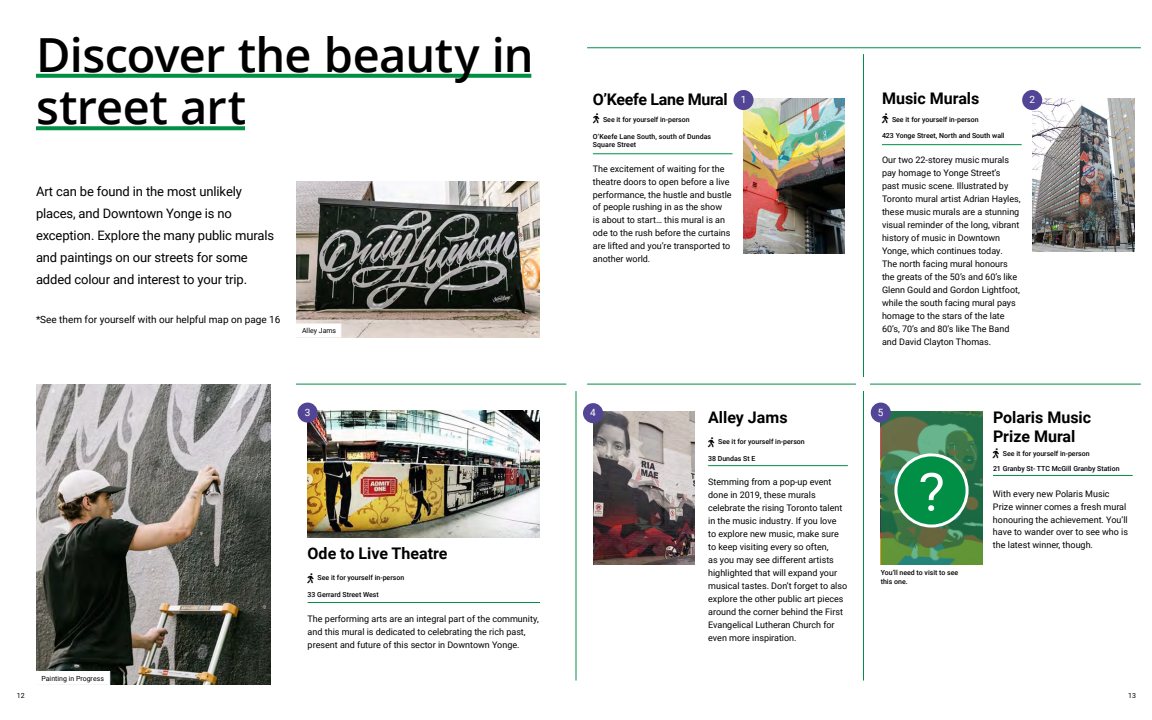
<style>
.page{position:relative;width:1152px;height:720px;background:#fff}
.page>*{position:absolute;margin:0;border:0;box-sizing:border-box;transform-origin:0 0}
.t1{font:52.7px "Roboto Mono";color:#fff}
.t2{font:600 47px/52px "Open Sans";letter-spacing:-.015em;color:#000}
.t3{font:700 16px/19.2px "Roboto";color:#000}
.t4{font:700 16px "Roboto";letter-spacing:-.02em;color:#000}
.t5{font:13px/22px "Roboto";letter-spacing:-.01em;color:#000}
.t6{font:10px "Roboto";color:#000}
.t7{font:10px "Font Awesome 5 Pro Solid";color:#000}
.t8{font:10px "Roboto";color:#fff}
.t9{font:9px/13px "Roboto";color:#000}
.t10{font:500 7px/8.4px "Roboto";color:#000}
.t11{font:7px "Roboto";color:#000}
</style>
<div class="page">
<svg style="left:881px;top:411px;width:101px;height:153px;background:#497f51"></svg>
<img style="left:744px;top:98px;width:101px;height:156px">
<img style="left:308px;top:411px;width:232px;height:126px">
<img style="left:593px;top:411px;width:101px;height:153px">
<img style="left:1033px;top:98px;width:101px;height:153px">
<hr style="left:863px;top:54px;width:1px;height:627px;background:#008f44">
<hr style="left:576px;top:391px;width:1px;height:290px;background:#008f44">
<hr style="left:587px;top:384px;width:554px;height:1px;background:#008f44">
<hr style="left:587px;top:48px;width:554px;height:1px;background:#008f44">
<hr style="left:294px;top:384px;width:272px;height:1px;background:#008f44">
<hr style="left:593px;top:154px;width:140px;height:1px;background:#008f44">
<hr style="left:308px;top:602px;width:232px;height:1px;background:#008f44">
<hr style="left:708px;top:465px;width:140px;height:1px;background:#008f44">
<hr style="left:882px;top:144px;width:140px;height:1px;background:#008f44">
<hr style="left:993px;top:475px;width:140px;height:1px;background:#008f44">
<div style="left:856px;top:377px;width:14px;height:14px;background:#fff"></div>
<div style="left:282px;top:377px;width:14px;height:14px;background:#fff"></div>
<div style="left:734px;top:90px;width:20px;height:20px;background:#534596;border-radius:50%"></div>
<div style="left:1022px;top:90px;width:20px;height:20px;background:#534596;border-radius:50%"></div>
<div style="left:298px;top:403px;width:20px;height:20px;background:#534596;border-radius:50%"></div>
<div style="left:583px;top:403px;width:20px;height:20px;background:#534596;border-radius:50%"></div>
<div style="left:871px;top:403px;width:20px;height:20px;background:#534596;border-radius:50%"></div>
<div style="left:896px;top:455px;width:71px;height:71px;background:#008f44;border-radius:50%"></div>
<div style="left:894px;top:453px;width:75px;height:75px;border:3px solid #fff;border-radius:50%"></div>
<img style="left:296px;top:182px;width:244px;height:155px">
<img style="left:36px;top:384px;width:235px;height:301px">
<div style="left:35px;top:671px;width:75px;height:14px;background:#fff;border:1px solid #fff"></div>
<div style="left:296px;top:324px;width:45px;height:13px;background:#fff"></div>
<svg style="left:36px;top:74px;width:495px;height:4px;background:#0e954e"></svg>
<svg style="left:36px;top:126px;width:209px;height:4px"></svg>
<h2 class="t2" style="left:36px;top:28px;width:499px">Discover the beauty in street art</h2>
<h3 class="t5" style="left:36px;top:180px;width:240px">Art can be found in the most unlikely places, and Downtown Yonge is no exception. Explore the many public murals and paintings on our streets for some added colour and interest to your trip.</h3>
<p class="t6" style="left:36px;top:312px;width:246px">*See them for yourself with our helpful map on page 16</p>
<p class="t11" style="left:302px;top:326px;width:36px">Alley Jams</p>
<h3 class="t4" style="left:593px;top:88px;width:136px">O’Keefe Lane Mural</h3>
<h3 class="t3" style="left:882px;top:88px;width:99px">Music Murals</h3>
<p class="t8" style="left:741px;top:93px;width:7px">1</p>
<p class="t8" style="left:1029px;top:93px;width:7px">2</p>
<p class="t7" style="left:593px;top:113px;width:8px">●■</p>
<p class="t7" style="left:882px;top:113px;width:8px">●■</p>
<p class="t10" style="left:603px;top:115px;width:88px">See it for yourself in-person</p>
<p class="t10" style="left:892px;top:115px;width:88px">See it for yourself in-person</p>
<p class="t10" style="left:593px;top:132px;width:120px">O’Keefe Lane South, south of Dundas<br>Square Street</p>
<p class="t9" style="left:593px;top:161px;width:140px">The excitement of waiting for the theatre doors to open before a live performance, the hustle and bustle of people rushing in as the show<br>is about to start… this mural is an ode to the rush before the curtains are lifted and you’re transported to another world.</p>
<p class="t10" style="left:882px;top:131px;width:124px">423 Yonge Street, North and South wall</p>
<p class="t9" style="left:882px;top:153px;width:140px">Our two 22-storey music murals pay homage to Yonge Street’s<br>past music scene. Illustrated by<br>Toronto mural artist Adrian Hayles, these music murals are a stunning visual reminder of the long, vibrant history of music in Downtown<br>Yonge, which continues today.<br>The north facing mural honours the greats of the 50’s and 60’s like<br>Glenn Gould and Gordon Lightfoot, while the south facing mural pays homage to the stars of the late<br>60’s, 70’s and 80’s like The Band and David Clayton Thomas.</p>
<p class="t11" style="left:41px;top:673px;width:64px">Painting in Progress</p>
<p class="t8" style="left:305px;top:405px;width:7px">3</p>
<p class="t8" style="left:590px;top:406px;width:7px">4</p>
<p class="t8" style="left:878px;top:405px;width:7px">5</p>
<h3 class="t3" style="left:708px;top:407px;width:81px">Alley Jams</h3>
<p class="t7" style="left:708px;top:437px;width:8px">●■</p>
<p class="t10" style="left:718px;top:438px;width:88px">See it for yourself in-person</p>
<h3 class="t3" style="left:308px;top:543px;width:141px">Ode to Live Theatre</h3>
<p class="t7" style="left:308px;top:573px;width:8px">●■</p>
<p class="t10" style="left:318px;top:573px;width:88px">See it for yourself in-person</p>
<p class="t10" style="left:308px;top:590px;width:73px">33 Gerrard Street West</p>
<p class="t9" style="left:308px;top:611px;width:233px">The performing arts are an integral part of the community, and this mural is dedicated to celebrating the rich past, present and future of this sector in Downtown Yonge.</p>
<p class="t10" style="left:708px;top:454px;width:49px">38 Dundas St E</p>
<p class="t9" style="left:708px;top:475px;width:141px">Stemming from a pop-up event done in 2019, these murals celebrate the rising Toronto talent in the music industry. If you love<br>to explore new music, make sure to keep visiting every so often,<br>as you may see different artists highlighted that will expand your musical tastes. Don’t forget to also explore the other public art pieces around the corner behind the First<br>Evangelical Lutheran Church for even more inspiration.</p>
<h1 class="t1" style="left:916px;top:455px;width:33px">?</h1>
<p class="t10" style="left:881px;top:568px;width:79px">You’ll need to visit to see this one.</p>
<h3 class="t3" style="left:993px;top:407px;width:100px">Polaris Music<br>Prize Mural</h3>
<p class="t7" style="left:993px;top:449px;width:8px">●■</p>
<p class="t10" style="left:1003px;top:449px;width:88px">See it for yourself in-person</p>
<p class="t10" style="left:993px;top:464px;width:128px">21 Granby St- TTC McGill Granby Station</p>
<p class="t9" style="left:993px;top:486px;width:137px">With every new Polaris Music<br>Prize winner comes a fresh mural honouring the achievement. You’ll have to wander over to see who is the latest winner, though.</p>
<p class="t11" style="left:17px;top:690px;width:9px">12</p>
<p class="t11" style="left:1128px;top:690px;width:9px">13</p>
</div>
